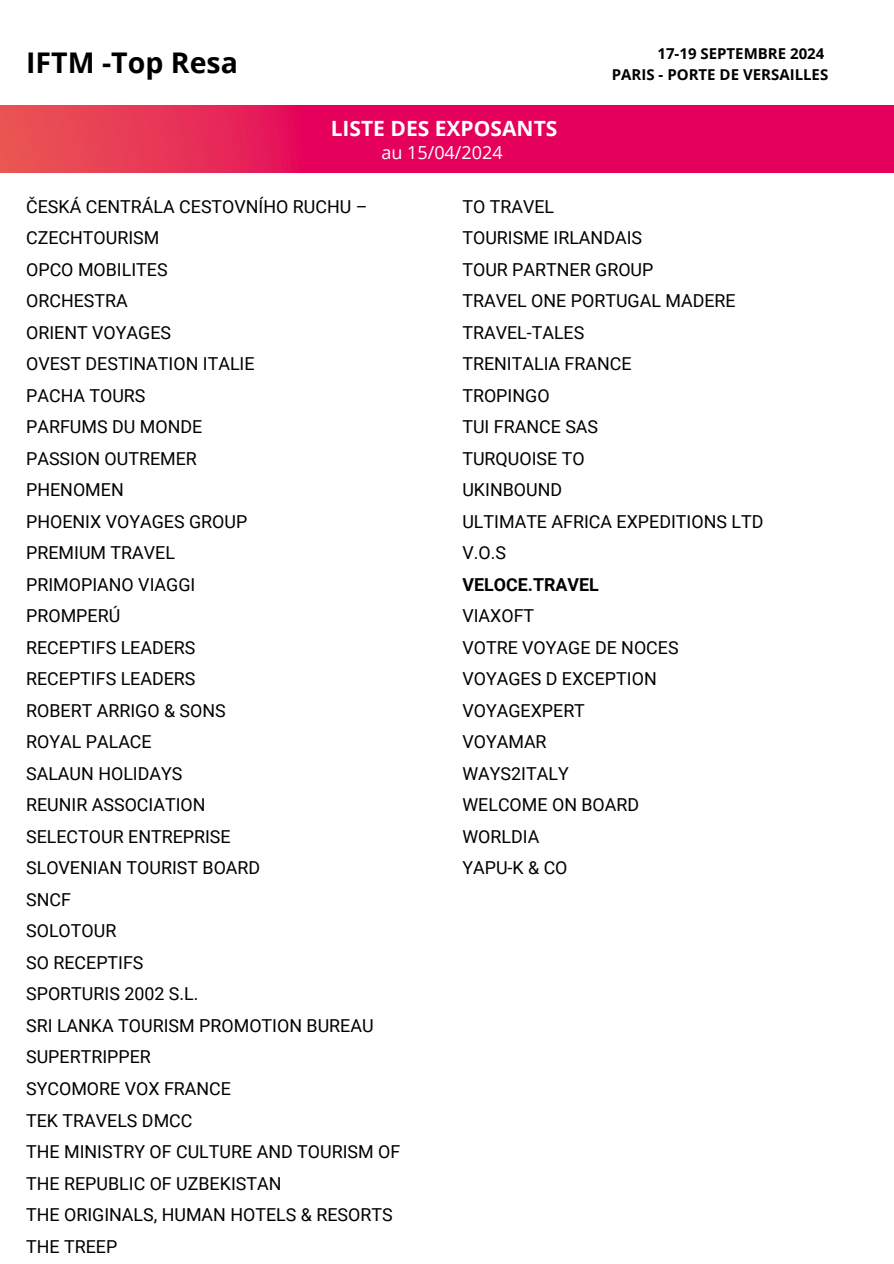
<style>
.page{position:relative;width:894px;height:1264px;background:#fff}
.page>*{position:absolute;margin:0;border:0;box-sizing:border-box;transform-origin:0 0}
.t1{font:700 28.5px "Open Sans";color:#000}
.t2{font:700 21px "Open Sans";color:#fff}
.t3{font:18px "Open Sans";color:#fff}
.t4{font:17.85px/31.5px "Roboto";color:#000}
.t5{font:700 15px "Open Sans";color:#000}
.s1{font-weight:700}
</style>
<div class="page">
<img style="left:0;top:106px;width:893px;height:66px">
<h3 class="t1" style="left:26px;top:43px;width:213px">IFTM -Top Resa</h3>
<p class="t5" style="left:657px;top:43px;width:168px">17-19 SEPTEMBRE 2024</p>
<p class="t5" style="left:611px;top:63px;width:218px">PARIS - PORTE DE VERSAILLES</p>
<p class="t2" style="left:330px;top:113px;width:228px">LISTE DES EXPOSANTS</p>
<h2 class="t3" style="left:381px;top:140px;width:123px">au 15/04/2024</h2>
<h4 class="t4" style="left:26px;top:191px;width:375px">ČESKÁ CENTRÁLA CESTOVNÍHO RUCHU –<br>CZECHTOURISM<br>OPCO MOBILITES<br>ORCHESTRA<br>ORIENT VOYAGES<br>OVEST DESTINATION ITALIE<br>PACHA TOURS<br>PARFUMS DU MONDE<br>PASSION OUTREMER<br>PHENOMEN<br>PHOENIX VOYAGES GROUP<br>PREMIUM TRAVEL<br>PRIMOPIANO VIAGGI<br>PROMPERÚ<br>RECEPTIFS LEADERS<br>RECEPTIFS LEADERS<br>ROBERT ARRIGO &amp; SONS<br>ROYAL PALACE<br>SALAUN HOLIDAYS<br>REUNIR ASSOCIATION<br>SELECTOUR ENTREPRISE<br>SLOVENIAN TOURIST BOARD<br>SNCF<br>SOLOTOUR<br>SO RECEPTIFS<br>SPORTURIS 2002 S.L.<br>SRI LANKA TOURISM PROMOTION BUREAU<br>SUPERTRIPPER<br>SYCOMORE VOX FRANCE<br>TEK TRAVELS DMCC<br>THE MINISTRY OF CULTURE AND TOURISM OF<br>THE REPUBLIC OF UZBEKISTAN<br>THE ORIGINALS, HUMAN HOTELS &amp; RESORTS<br>THE TREEP</h4>
<h3 class="t4" style="left:462px;top:191px;width:302px">TO TRAVEL<br>TOURISME IRLANDAIS<br>TOUR PARTNER GROUP<br>TRAVEL ONE PORTUGAL MADERE<br>TRAVEL-TALES<br>TRENITALIA FRANCE<br>TROPINGO<br>TUI FRANCE SAS<br>TURQUOISE TO<br>UKINBOUND<br>ULTIMATE AFRICA EXPEDITIONS LTD<br>V.O.S<br><span class="s1">VELOCE.TRAVEL<br></span>VIAXOFT<br>VOTRE VOYAGE DE NOCES<br>VOYAGES D EXCEPTION<br>VOYAGEXPERT<br>VOYAMAR<br>WAYS2ITALY<br>WELCOME ON BOARD<br>WORLDIA<br>YAPU-K &amp; CO</h3>
</div>
